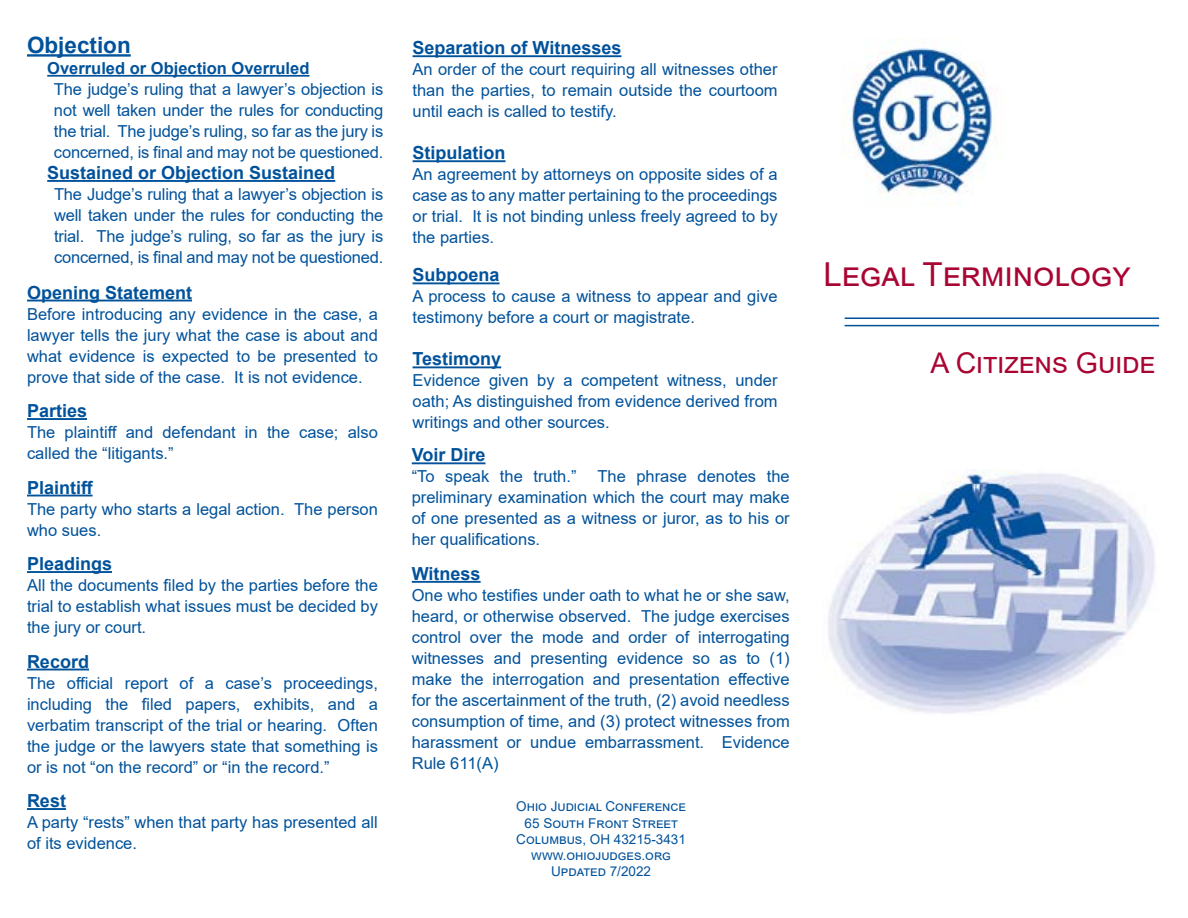
<style>
.page{position:relative;width:1188px;height:918px;background:#fff}
.page>*{position:absolute;margin:0;border:0;box-sizing:border-box;transform-origin:0 0}
.t1{font:33px "Arial";color:#a90533}
.t2{font:28.5px "Arial";color:#a90533}
.t3{font:700 22.5px "Arial";color:#00529b}
.t4{font:700 18px "Arial";color:#00529b}
.t5{font:16.5px/21px "Arial";color:#00529b;text-align:justify}
.t6{font:700 16.5px "Arial";color:#00529b}
.t7{font:13.5px/16.2px "Arial";color:#00529b;text-align:center}
</style>
<div class="page">
<hr style="left:27px;top:300px;width:165px;height:1px;background:#00529b">
<hr style="left:27px;top:418px;width:60px;height:2px;background:#00529b">
<hr style="left:27px;top:495px;width:66px;height:1px;background:#00529b">
<hr style="left:27px;top:571px;width:85px;height:2px;background:#00529b">
<hr style="left:27px;top:669px;width:62px;height:1px;background:#00529b">
<hr style="left:27px;top:808px;width:39px;height:2px;background:#00529b">
<hr style="left:413px;top:55px;width:208px;height:2px;background:#00529b">
<hr style="left:413px;top:160px;width:93px;height:2px;background:#00529b">
<img style="left:841px;top:39px;width:155px;height:167px">
<hr style="left:845px;top:317px;width:314px;height:2px;background:#00529b">
<hr style="left:845px;top:325px;width:314px;height:1px;background:#00529b">
<img style="left:828px;top:469px;width:327px;height:244px">
<hr style="left:413px;top:282px;width:87px;height:2px;background:#00529b">
<hr style="left:413px;top:366px;width:88px;height:2px;background:#00529b">
<hr style="left:412px;top:462px;width:73px;height:2px;background:#00529b">
<hr style="left:412px;top:581px;width:69px;height:2px;background:#00529b">
<hr style="left:27px;top:54px;width:104px;height:3px;background:#00529b">
<hr style="left:47px;top:75px;width:262px;height:2px;background:#00529b">
<hr style="left:47px;top:180px;width:288px;height:2px;background:#00529b">
<h3 class="t3" style="left:27px;top:29px;width:105px">Objection</h3>
<p class="t6" style="left:47px;top:57px;width:264px">Overruled or Objection Overruled</p>
<p class="t5" style="left:54px;top:79px;width:331px">The judge’s ruling that a lawyer’s objection is not well taken under the rules for conducting the trial. The judge’s ruling, so far as the jury is concerned, is final and may not be questioned.</p>
<p class="t4" style="left:47px;top:160px;width:290px">Sustained or Objection Sustained</p>
<p class="t5" style="left:54px;top:184px;width:331px">The Judge’s ruling that a lawyer’s objection is well taken under the rules for conducting the trial. The judge’s ruling, so far as the jury is concerned, is final and may not be questioned.</p>
<p class="t4" style="left:27px;top:280px;width:167px">Opening Statement</p>
<p class="t5" style="left:27px;top:303px;width:352px">Before introducing any evidence in the case, a lawyer tells the jury what the case is about and what evidence is expected to be presented to prove that side of the case. It is not evidence.</p>
<p class="t4" style="left:27px;top:398px;width:62px">Parties</p>
<p class="t5" style="left:27px;top:422px;width:352px">The plaintiff and defendant in the case; also called the “litigants.”</p>
<p class="t4" style="left:27px;top:475px;width:68px">Plaintiff</p>
<p class="t5" style="left:27px;top:498px;width:352px">The party who starts a legal action. The person who sues.</p>
<p class="t4" style="left:27px;top:551px;width:87px">Pleadings</p>
<p class="t5" style="left:27px;top:575px;width:352px">All the documents filed by the parties before the trial to establish what issues must be decided by the jury or court.</p>
<p class="t4" style="left:27px;top:649px;width:64px">Record</p>
<p class="t5" style="left:27px;top:672px;width:353px">The official report of a case’s proceedings, including the filed papers, exhibits, and a verbatim transcript of the trial or hearing. Often the judge or the lawyers state that something is or is not “on the record” or “in the record.”</p>
<p class="t4" style="left:27px;top:788px;width:41px">Rest</p>
<p class="t5" style="left:27px;top:812px;width:352px">A party “rests” when that party has presented all of its evidence.</p>
<p class="t4" style="left:413px;top:35px;width:210px">Separation of Witnesses</p>
<p class="t5" style="left:413px;top:59px;width:367px">An order of the court requiring all witnesses other than the parties, to remain outside the courtoom until each is called to testify.</p>
<p class="t4" style="left:413px;top:140px;width:95px">Stipulation</p>
<p class="t5" style="left:413px;top:164px;width:367px">An agreement by attorneys on opposite sides of a case as to any matter pertaining to the proceedings or trial. It is not binding unless freely agreed to by the parties.</p>
<p class="t4" style="left:413px;top:262px;width:89px">Subpoena</p>
<p class="t5" style="left:413px;top:286px;width:367px">A process to cause a witness to appear and give testimony before a court or magistrate.</p>
<p class="t4" style="left:413px;top:346px;width:90px">Testimony</p>
<p class="t5" style="left:413px;top:370px;width:367px">Evidence given by a competent witness, under oath; As distinguished from evidence derived from writings and other sources.</p>
<p class="t4" style="left:412px;top:442px;width:75px">Voir Dire</p>
<p class="t5" style="left:412px;top:466px;width:166px">“To speak the truth.”</p>
<p class="t5" style="left:412px;top:466px;width:379px;text-indent:186px">The phrase denotes the preliminary examination which the court may make of one presented as a witness or juror, as to his or her qualifications.</p>
<p class="t4" style="left:412px;top:561px;width:70px">Witness</p>
<p class="t5" style="left:412px;top:585px;width:379px">One who testifies under oath to what he or she saw, heard, or otherwise observed. The judge exercises control over the mode and order of interrogating witnesses and presenting evidence so as to (1) make the interrogation and presentation effective for the ascertainment of the truth, (2) avoid needless consumption of time, and (3) protect witnesses from harassment or undue embarrassment. Evidence Rule 611(A)</p>
<p class="t7" style="left:516px;top:798px;width:171px">Ohio Judicial Conference<br>65 South Front Street<br>Columbus, OH 43215-3431 www.ohiojudges.org<br>Updated 7/2022</p>
<h1 class="t1" style="left:823px;top:252px;width:307px">Legal Terminology</h1>
<h2 class="t2" style="left:930px;top:343px;width:227px">A Citizens Guide</h2>
</div>
